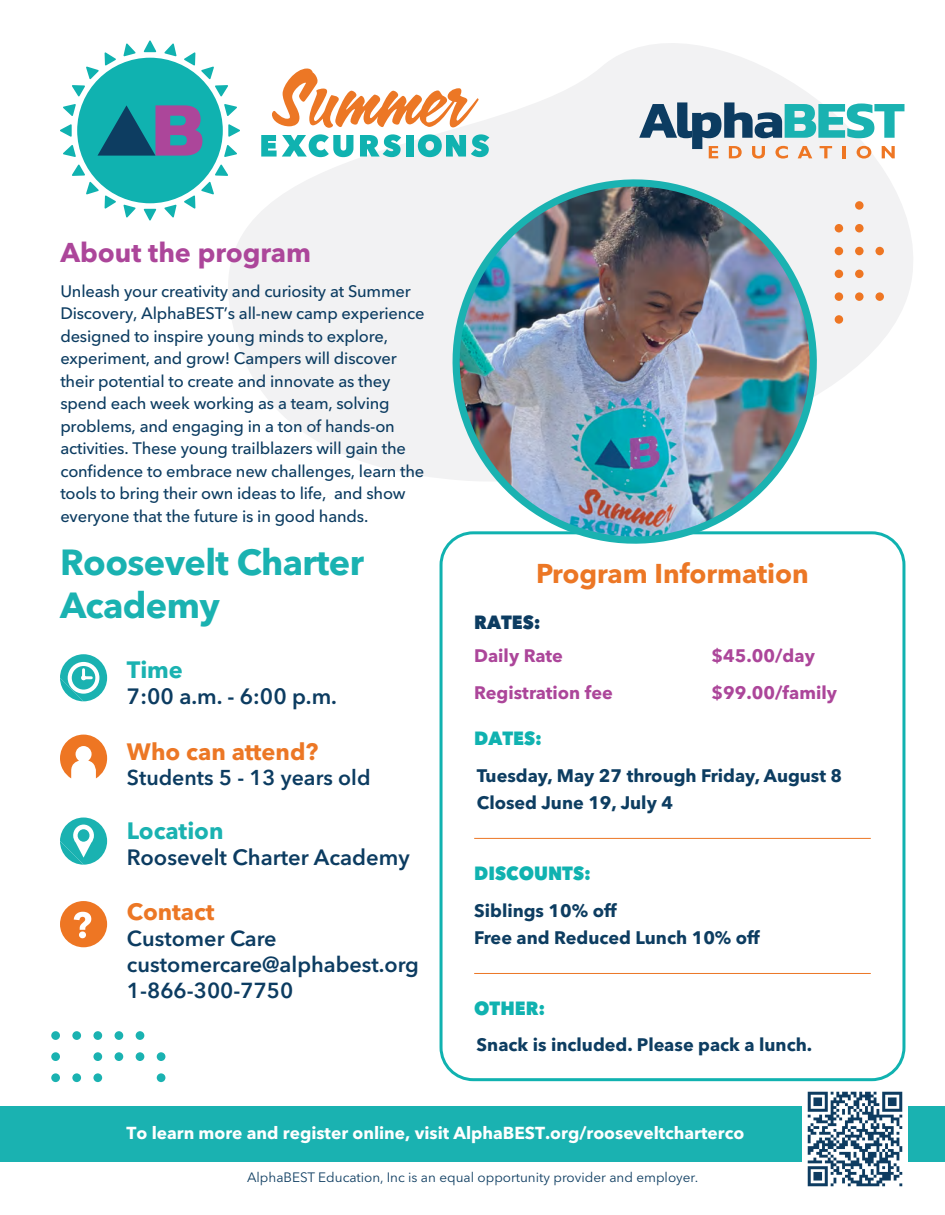
<style>
.page{position:relative;width:945px;height:1215px;background:#fff}
.page>*{position:absolute;margin:0;border:0;box-sizing:border-box;transform-origin:0 0}
.t1{font:700 36px/43.2px "Avenir Next LT Pro";letter-spacing:-.015em;color:#1ab2b1}
.t2{font:700 27px "Avenir Next LT Pro";color:#ec7725}
.t3{font:700 27px "Avenir Next LT Pro";color:#ac469a}
.t4{font:700 23.55px "Avenir Next LT Pro";color:#ec7725}
.t5{font:700 23.55px "Avenir Next LT Pro";color:#1ab2b1}
.t6{font:600 22.05px "Avenir Next LT Pro";color:#0c3c61}
.t7{font:600 21.6px/26px "Avenir Next LT Pro";color:#0c3c61}
.t8{font:600 21.3px "Avenir Next LT Pro";color:#0c3c61}
.t9{font:800 19.05px "Avenir Next LT Pro";color:#10b2b0;scale:.95 1}
.t10{font:800 19.05px "Avenir Next LT Pro";color:#0c3c61;scale:.95 1}
.t11{font:700 18px/27px "Avenir Next LT Pro";color:#0d3d61}
.t12{font:700 18px "Avenir Next LT Pro";color:#ac469a}
.t13{font:700 17.25px "Avenir Next LT Pro";color:#fff}
.t14{font:500 16.5px/22.5px "Avenir Next LT Pro";letter-spacing:-.01em;color:#0c3c61}
.t15{font:13.5px "Avenir Next LT Pro";color:#0e3d61}
</style>
<div class="page">
<div style="left:440px;top:531px;width:465px;height:550px;border:3px solid #10b2b0;border-radius:32px"></div>
<div style="left:0;top:1106px;width:945px;height:56px;background:#1ab2b1"></div>
<svg style="left:228px;top:43px;width:685px;height:435px;fill:#f2f2f3"></svg>
<svg style="left:60px;top:40px;width:180px;height:181px"></svg>
<svg style="left:418px;top:134px;width:71px;height:23px"></svg>
<div style="left:406px;top:135px;width:8px;height:22px;background:#10b2b0"></div>
<svg style="left:360px;top:134px;width:41px;height:23px"></svg>
<svg style="left:261px;top:134px;width:92px;height:23px"></svg>
<svg style="left:272px;top:69px;width:207px;height:59px"></svg>
<svg style="left:639px;top:102px;width:265px;height:57px"></svg>
<img style="left:436px;top:162px;width:398px;height:399px">
<div style="left:855px;top:201px;width:9px;height:9px;background:#ee7623;border-radius:50%"></div>
<div style="left:835px;top:224px;width:8px;height:8px;background:#ee7623;border-radius:50%"></div>
<div style="left:855px;top:224px;width:9px;height:8px;background:#ee7623;border-radius:50%"></div>
<div style="left:835px;top:247px;width:8px;height:8px;background:#ee7623;border-radius:50%"></div>
<div style="left:855px;top:247px;width:9px;height:8px;background:#ee7623;border-radius:50%"></div>
<div style="left:875px;top:247px;width:9px;height:8px;background:#ee7623;border-radius:50%"></div>
<div style="left:835px;top:270px;width:8px;height:8px;background:#ee7623;border-radius:50%"></div>
<div style="left:855px;top:270px;width:9px;height:8px;background:#ee7623;border-radius:50%"></div>
<div style="left:835px;top:292px;width:8px;height:9px;background:#ee7623;border-radius:50%"></div>
<div style="left:855px;top:292px;width:9px;height:9px;background:#ee7623;border-radius:50%"></div>
<div style="left:875px;top:292px;width:9px;height:9px;background:#ee7623;border-radius:50%"></div>
<div style="left:835px;top:315px;width:8px;height:9px;background:#ee7623;border-radius:50%"></div>
<hr style="left:474px;top:838px;width:397px;height:1px;background:#ec7725">
<hr style="left:474px;top:973px;width:397px;height:1px;background:#ec7725">
<div style="left:60px;top:901px;width:47px;height:46px;background:#ee7623;border-radius:50%"></div>
<svg style="left:74px;top:912px;width:17px;height:26px"></svg>
<svg style="left:60px;top:818px;width:47px;height:47px"></svg>
<svg style="left:60px;top:735px;width:47px;height:43px"></svg>
<svg style="left:60px;top:654px;width:47px;height:47px"></svg>
<div style="left:51px;top:1073px;width:9px;height:9px;background:#1ab2b1;border-radius:50%"></div>
<div style="left:51px;top:1052px;width:9px;height:9px;background:#1ab2b1;border-radius:50%"></div>
<div style="left:51px;top:1031px;width:9px;height:9px;background:#1ab2b1;border-radius:50%"></div>
<div style="left:72px;top:1073px;width:9px;height:9px;background:#1ab2b1;border-radius:50%"></div>
<div style="left:72px;top:1031px;width:9px;height:9px;background:#1ab2b1;border-radius:50%"></div>
<div style="left:93px;top:1073px;width:9px;height:9px;background:#1ab2b1;border-radius:50%"></div>
<div style="left:93px;top:1052px;width:9px;height:9px;background:#1ab2b1;border-radius:50%"></div>
<div style="left:93px;top:1031px;width:9px;height:9px;background:#1ab2b1;border-radius:50%"></div>
<div style="left:115px;top:1052px;width:8px;height:9px;background:#1ab2b1;border-radius:50%"></div>
<div style="left:115px;top:1031px;width:8px;height:9px;background:#1ab2b1;border-radius:50%"></div>
<div style="left:136px;top:1052px;width:8px;height:9px;background:#1ab2b1;border-radius:50%"></div>
<div style="left:136px;top:1031px;width:8px;height:9px;background:#1ab2b1;border-radius:50%"></div>
<div style="left:157px;top:1073px;width:8px;height:9px;background:#1ab2b1;border-radius:50%"></div>
<div style="left:157px;top:1052px;width:8px;height:9px;background:#1ab2b1;border-radius:50%"></div>
<img style="left:803px;top:1091px;width:105px;height:96px">
<h2 class="t3" style="left:60px;top:236px;width:252px">About the program</h2>
<p class="t14" style="left:60px;top:280px;width:366px">Unleash your creativity and curiosity at Summer Discovery, AlphaBEST’s all-new camp experience designed to inspire young minds to explore, experiment, and grow! Campers will discover their potential to create and innovate as they spend each week working as a team, solving problems, and engaging in a ton of hands-on activities. These young trailblazers will gain the confidence to embrace new challenges, learn the tools to bring their own ideas to life, and show everyone that the future is in good hands.</p>
<h1 class="t1" style="left:60px;top:540px;width:306px">Roosevelt Charter<br>Academy</h1>
<h3 class="t5" style="left:127px;top:655px;width:58px">Time</h3>
<h3 class="t6" style="left:127px;top:683px;width:212px">7:00 a.m. - 6:00 p.m.</h3>
<h3 class="t4" style="left:127px;top:737px;width:193px">Who can attend?</h3>
<p class="t8" style="left:127px;top:765px;width:245px">Students 5 - 13 years old</p>
<h3 class="t5" style="left:127px;top:816px;width:98px">Location</h3>
<h3 class="t6" style="left:127px;top:844px;width:284px">Roosevelt Charter Academy</h3>
<h3 class="t4" style="left:127px;top:897px;width:89px">Contact</h3>
<h3 class="t7" style="left:127px;top:925px;width:294px">Customer Care customercare@alphabest.org<br>1-866-300-7750</h3>
<h2 class="t2" style="left:536px;top:557px;width:274px">Program Information</h2>
<p class="t10" style="left:474px;top:611px;width:71px">RATES:</p>
<p class="t12" style="left:474px;top:645px;width:90px">Daily Rate</p>
<p class="t12" style="left:712px;top:645px;width:105px">$45.00/day</p>
<p class="t12" style="left:474px;top:682px;width:140px">Registration fee</p>
<p class="t12" style="left:712px;top:682px;width:127px">$99.00/family</p>
<p class="t9" style="left:474px;top:727px;width:73px">DATES:</p>
<p class="t11" style="left:477px;top:762px;width:367px">Tuesday, May 27 through Friday, August 8<br>Closed June 19, July 4</p>
<p class="t9" style="left:474px;top:861px;width:124px">DISCOUNTS:</p>
<p class="t11" style="left:474px;top:897px;width:287px">Siblings 10% off<br>Free and Reduced Lunch 10% off</p>
<p class="t9" style="left:474px;top:996px;width:76px">OTHER:</p>
<p class="t11" style="left:477px;top:1031px;width:337px">Snack is included. Please pack a lunch.</p>
<p class="t13" style="left:126px;top:1122px;width:619px">To learn more and register online, visit AlphaBEST.org/rooseveltcharterco</p>
<p class="t15" style="left:247px;top:1169px;width:453px">AlphaBEST Education, Inc is an equal opportunity provider and employer.</p>
</div>
